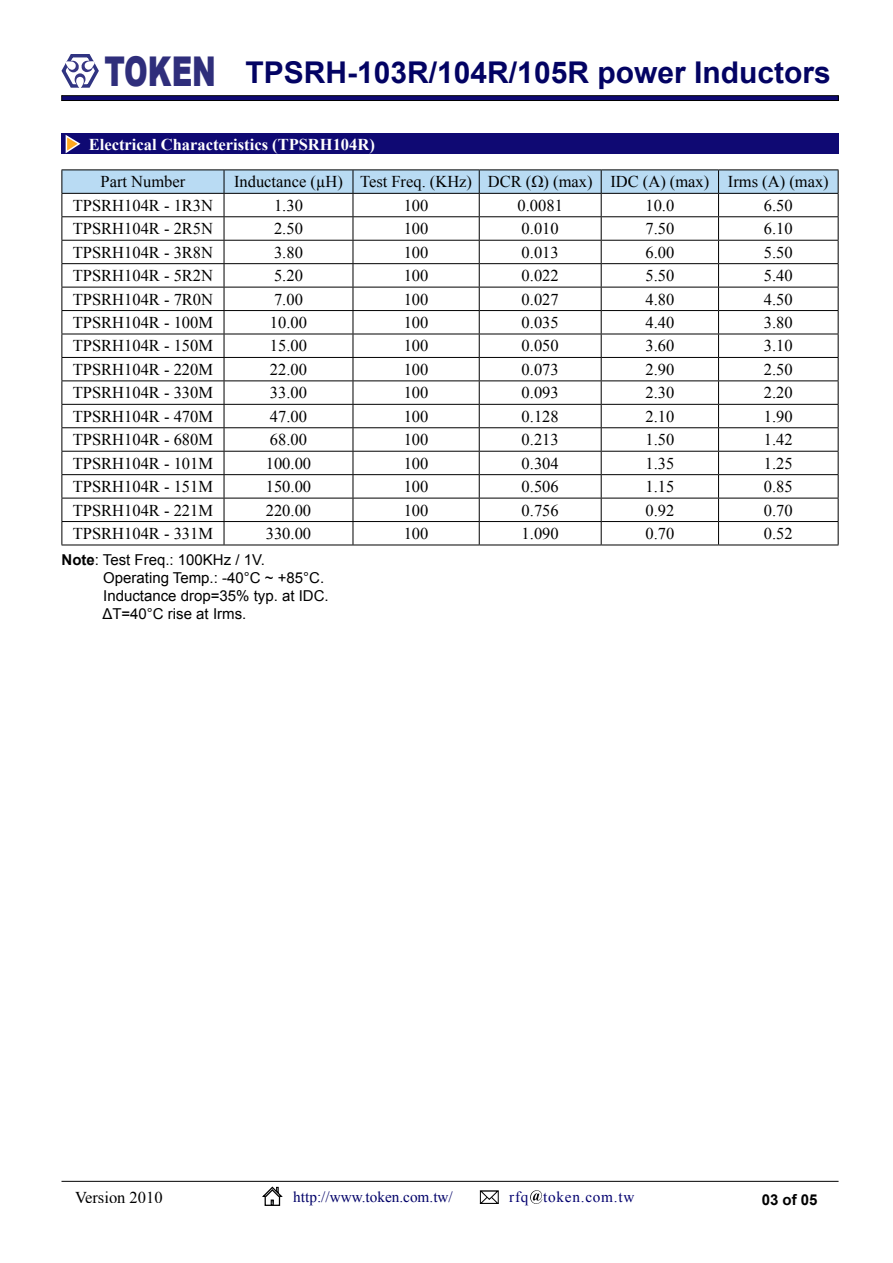
<style>
.page{position:relative;width:893px;height:1263px;background:#fff}
.page>*{position:absolute;margin:0;border:0;box-sizing:border-box;transform-origin:0 0}
.t1{font:900 41.1px "Arial";color:#2f2e7b;scale:.69 1}
.t2{font:700 30px "Arial";color:#030363}
.t3{font:16.5px "Times New Roman";color:#000}
.t4{font:700 16.5px "Times New Roman";color:#fff}
.t5{font:15.3px "Times New Roman";color:#010068}
.t6{font:15.3px "Times New Roman";letter-spacing:.05em;color:#03016f}
.t7{font:15px/18px "Arial";color:#000}
.t8{font:700 15px "Arial";color:#000}
.s1{font-weight:700}
</style>
<div class="page">
<hr style="left:62px;top:96px;width:776px;height:4px;background:#0f0973">
<div style="left:62px;top:95px;width:776px;height:6px;border:1px solid #000"></div>
<hr style="left:62px;top:1181px;width:776px;height:1px;background:#000">
<div style="left:265px;top:1196px;width:15px;height:10px;border:1px solid #000"></div>
<svg style="left:262px;top:1186px;width:21px;height:19px"></svg>
<svg style="left:479px;top:1190px;width:20px;height:14px"></svg>
<svg style="left:530px;top:1190px;width:13px;height:14px"></svg>
<div style="left:718px;top:170px;width:120px;height:23px;background:#b9dbf3"></div>
<hr style="left:718px;top:216px;width:120px;height:1px;background:#000">
<hr style="left:718px;top:240px;width:120px;height:1px;background:#000">
<hr style="left:718px;top:263px;width:120px;height:1px;background:#000">
<hr style="left:718px;top:287px;width:120px;height:1px;background:#000">
<hr style="left:718px;top:310px;width:120px;height:1px;background:#000">
<hr style="left:718px;top:334px;width:120px;height:1px;background:#000">
<hr style="left:718px;top:357px;width:120px;height:1px;background:#000">
<hr style="left:718px;top:380px;width:120px;height:1px;background:#000">
<hr style="left:718px;top:404px;width:120px;height:1px;background:#000">
<hr style="left:718px;top:427px;width:120px;height:1px;background:#000">
<hr style="left:718px;top:451px;width:120px;height:1px;background:#000">
<hr style="left:718px;top:474px;width:120px;height:1px;background:#000">
<hr style="left:718px;top:498px;width:120px;height:1px;background:#000">
<hr style="left:718px;top:521px;width:120px;height:1px;background:#000">
<hr style="left:62px;top:545px;width:162px;height:1px;background:#000">
<hr style="left:224px;top:545px;width:129px;height:1px;background:#000">
<hr style="left:353px;top:545px;width:126px;height:1px;background:#000">
<hr style="left:479px;top:545px;width:122px;height:1px;background:#000">
<hr style="left:601px;top:545px;width:117px;height:1px;background:#000">
<hr style="left:718px;top:545px;width:120px;height:1px;background:#000">
<hr style="left:718px;top:170px;width:120px;height:1px;background:#000">
<svg style="left:838px;top:170px;width:1px;height:375px"></svg>
<hr style="left:718px;top:193px;width:120px;height:1px;background:#000">
<svg style="left:62px;top:170px;width:657px;height:375px"></svg>
<hr style="left:62px;top:193px;width:162px;height:1px;background:#000">
<hr style="left:224px;top:193px;width:129px;height:1px;background:#000">
<hr style="left:353px;top:193px;width:126px;height:1px;background:#000">
<hr style="left:479px;top:193px;width:122px;height:1px;background:#000">
<hr style="left:601px;top:193px;width:117px;height:1px;background:#000">
<svg style="left:61px;top:54px;width:38px;height:34px"></svg>
<div style="left:62px;top:134px;width:777px;height:20px;background:#0f0973"></div>
<svg style="left:65px;top:134px;width:16px;height:20px"></svg>
<h1 class="t1" style="left:105px;top:41px;width:163px">TOKEN</h1>
<h2 class="t2" style="left:246px;top:53px;width:587px">TPSRH-103R/104R/105R power Inductors</h2>
<p class="t4" style="left:89px;top:133px;width:287px">Electrical Characteristics (TPSRH104R)</p>
<p class="t3" style="left:101px;top:171px;width:86px">Part Number</p>
<p class="t3" style="left:234px;top:171px;width:596px">Inductance (µH) Test Freq. (KHz) DCR (Ω) (max) IDC (A) (max) Irms (A) (max)</p>
<p class="t3" style="left:73px;top:194px;width:142px">TPSRH104R - 1R3N</p>
<p class="t3" style="left:274px;top:194px;width:30px">1.30</p>
<p class="t3" style="left:404px;top:194px;width:26px">100</p>
<p class="t3" style="left:517px;top:194px;width:47px">0.0081</p>
<p class="t3" style="left:645px;top:194px;width:30px">10.0</p>
<p class="t3" style="left:764px;top:194px;width:30px">6.50</p>
<p class="t3" style="left:73px;top:218px;width:142px">TPSRH104R - 2R5N</p>
<p class="t3" style="left:274px;top:218px;width:30px">2.50</p>
<p class="t3" style="left:404px;top:218px;width:26px">100</p>
<p class="t3" style="left:522px;top:218px;width:39px">0.010</p>
<p class="t3" style="left:645px;top:218px;width:30px">7.50</p>
<p class="t3" style="left:764px;top:218px;width:30px">6.10</p>
<p class="t3" style="left:73px;top:241px;width:142px">TPSRH104R - 3R8N</p>
<p class="t3" style="left:274px;top:241px;width:30px">3.80</p>
<p class="t3" style="left:404px;top:241px;width:26px">100</p>
<p class="t3" style="left:522px;top:241px;width:39px">0.013</p>
<p class="t3" style="left:645px;top:241px;width:30px">6.00</p>
<p class="t3" style="left:764px;top:241px;width:30px">5.50</p>
<p class="t3" style="left:73px;top:264px;width:142px">TPSRH104R - 5R2N</p>
<p class="t3" style="left:274px;top:264px;width:30px">5.20</p>
<p class="t3" style="left:404px;top:264px;width:26px">100</p>
<p class="t3" style="left:522px;top:264px;width:39px">0.022</p>
<p class="t3" style="left:645px;top:264px;width:30px">5.50</p>
<p class="t3" style="left:764px;top:264px;width:30px">5.40</p>
<p class="t3" style="left:73px;top:288px;width:142px">TPSRH104R - 7R0N</p>
<p class="t3" style="left:274px;top:288px;width:30px">7.00</p>
<p class="t3" style="left:404px;top:288px;width:26px">100</p>
<p class="t3" style="left:522px;top:288px;width:39px">0.027</p>
<p class="t3" style="left:645px;top:288px;width:30px">4.80</p>
<p class="t3" style="left:764px;top:288px;width:30px">4.50</p>
<p class="t3" style="left:73px;top:311px;width:142px">TPSRH104R - 100M</p>
<p class="t3" style="left:270px;top:311px;width:39px">10.00</p>
<p class="t3" style="left:404px;top:311px;width:26px">100</p>
<p class="t3" style="left:522px;top:311px;width:39px">0.035</p>
<p class="t3" style="left:645px;top:311px;width:30px">4.40</p>
<p class="t3" style="left:764px;top:311px;width:30px">3.80</p>
<p class="t3" style="left:73px;top:335px;width:142px">TPSRH104R - 150M</p>
<p class="t3" style="left:270px;top:335px;width:39px">15.00</p>
<p class="t3" style="left:404px;top:335px;width:26px">100</p>
<p class="t3" style="left:522px;top:335px;width:39px">0.050</p>
<p class="t3" style="left:645px;top:335px;width:30px">3.60</p>
<p class="t3" style="left:764px;top:335px;width:30px">3.10</p>
<p class="t3" style="left:73px;top:358px;width:142px">TPSRH104R - 220M</p>
<p class="t3" style="left:270px;top:358px;width:39px">22.00</p>
<p class="t3" style="left:404px;top:358px;width:26px">100</p>
<p class="t3" style="left:522px;top:358px;width:39px">0.073</p>
<p class="t3" style="left:645px;top:358px;width:30px">2.90</p>
<p class="t3" style="left:764px;top:358px;width:30px">2.50</p>
<p class="t3" style="left:73px;top:382px;width:142px">TPSRH104R - 330M</p>
<p class="t3" style="left:270px;top:382px;width:39px">33.00</p>
<p class="t3" style="left:404px;top:382px;width:26px">100</p>
<p class="t3" style="left:522px;top:382px;width:39px">0.093</p>
<p class="t3" style="left:645px;top:382px;width:30px">2.30</p>
<p class="t3" style="left:764px;top:382px;width:30px">2.20</p>
<p class="t3" style="left:73px;top:405px;width:142px">TPSRH104R - 470M</p>
<p class="t3" style="left:270px;top:405px;width:39px">47.00</p>
<p class="t3" style="left:404px;top:405px;width:26px">100</p>
<p class="t3" style="left:522px;top:405px;width:39px">0.128</p>
<p class="t3" style="left:645px;top:405px;width:30px">2.10</p>
<p class="t3" style="left:764px;top:405px;width:30px">1.90</p>
<p class="t3" style="left:73px;top:429px;width:142px">TPSRH104R - 680M</p>
<p class="t3" style="left:270px;top:429px;width:39px">68.00</p>
<p class="t3" style="left:404px;top:429px;width:26px">100</p>
<p class="t3" style="left:522px;top:429px;width:39px">0.213</p>
<p class="t3" style="left:645px;top:429px;width:30px">1.50</p>
<p class="t3" style="left:764px;top:429px;width:30px">1.42</p>
<p class="t3" style="left:73px;top:452px;width:142px">TPSRH104R - 101M</p>
<p class="t3" style="left:266px;top:452px;width:47px">100.00</p>
<p class="t3" style="left:404px;top:452px;width:26px">100</p>
<p class="t3" style="left:522px;top:452px;width:39px">0.304</p>
<p class="t3" style="left:645px;top:452px;width:30px">1.35</p>
<p class="t3" style="left:764px;top:452px;width:30px">1.25</p>
<p class="t3" style="left:73px;top:475px;width:142px">TPSRH104R - 151M</p>
<p class="t3" style="left:266px;top:475px;width:47px">150.00</p>
<p class="t3" style="left:404px;top:475px;width:26px">100</p>
<p class="t3" style="left:522px;top:475px;width:39px">0.506</p>
<p class="t3" style="left:645px;top:475px;width:30px">1.15</p>
<p class="t3" style="left:764px;top:475px;width:30px">0.85</p>
<p class="t3" style="left:73px;top:499px;width:142px">TPSRH104R - 221M</p>
<p class="t3" style="left:266px;top:499px;width:47px">220.00</p>
<p class="t3" style="left:404px;top:499px;width:26px">100</p>
<p class="t3" style="left:522px;top:499px;width:39px">0.756</p>
<p class="t3" style="left:645px;top:499px;width:30px">0.92</p>
<p class="t3" style="left:764px;top:499px;width:30px">0.70</p>
<p class="t3" style="left:73px;top:522px;width:142px">TPSRH104R - 331M</p>
<p class="t3" style="left:266px;top:522px;width:47px">330.00</p>
<p class="t3" style="left:404px;top:522px;width:26px">100</p>
<p class="t3" style="left:522px;top:522px;width:39px">1.090</p>
<p class="t3" style="left:645px;top:522px;width:30px">0.70</p>
<p class="t3" style="left:764px;top:522px;width:30px">0.52</p>
<p class="t7" style="left:102px;top:551px;width:228px;text-indent:-41px"><span class="s1">Note</span>: Test Freq.: 100KHz / 1V.<br>Operating Temp.: -40°C ~ +85°C.<br>Inductance drop=35% typ. at IDC.<br>ΔT=40°C rise at Irms.</p>
<p class="t3" style="left:75px;top:1186px;width:89px">Version 2010</p>
<p class="t5" style="left:293px;top:1187px;width:161px">http://www.token.com.tw/</p>
<p class="t6" style="left:509px;top:1186px;width:127px">rfq token.com.tw</p>
<p class="t8" style="left:762px;top:1190px;width:57px">03 of 05</p>
</div>
